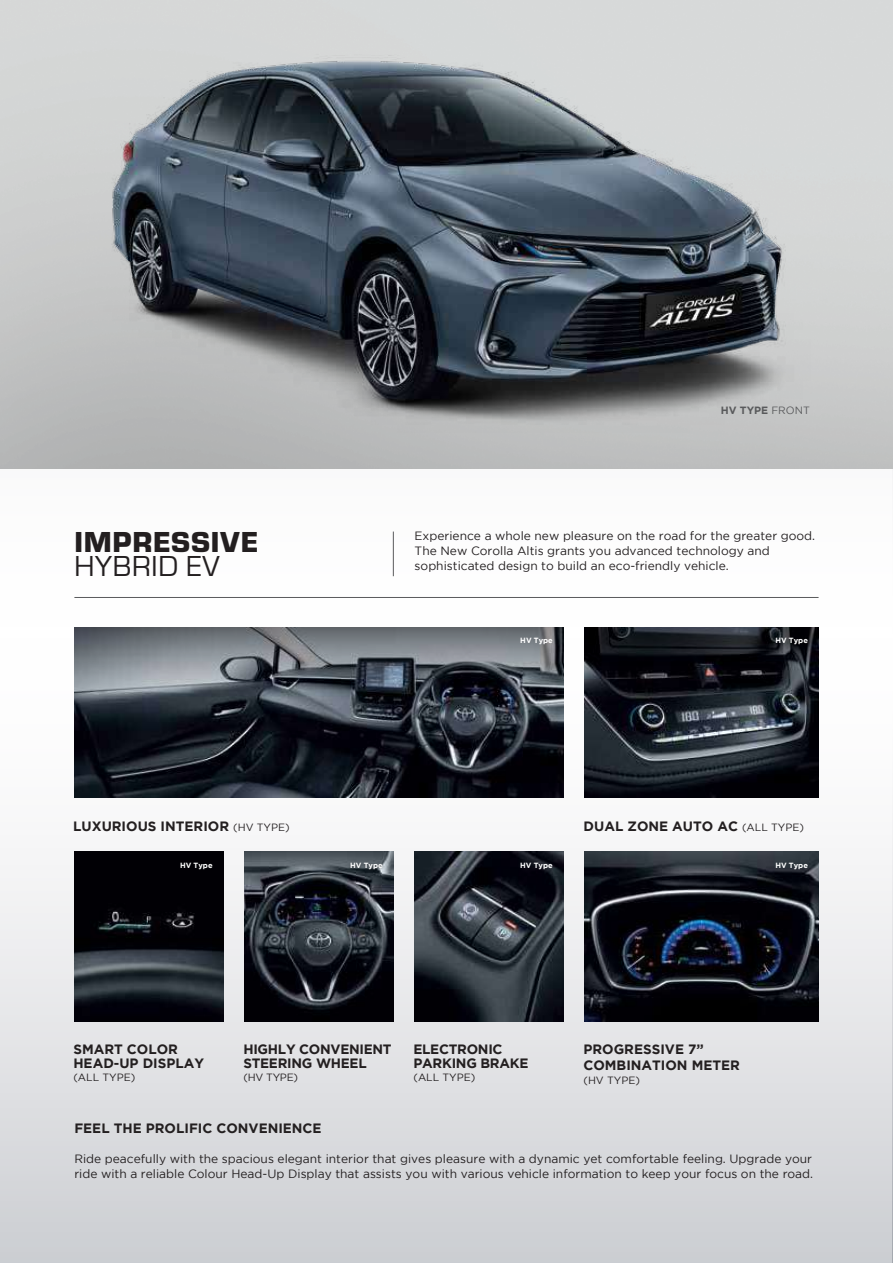
<style>
.page{position:relative;width:893px;height:1263px;background:#fff}
.page>*{position:absolute;margin:0;border:0;box-sizing:border-box;transform-origin:0 0}
.t1{font:900 30px "Eurostile EF";letter-spacing:.025em;color:#231f20}
.t2{font:30px "Eurostile EF";letter-spacing:.025em;color:#231f20}
.t3{font:700 13.5px/16.2px "Gotham";color:#231f20}
.t4{font:700 13.5px/13.5px "Gotham";letter-spacing:-.02em;color:#231f20}
.t5{font:12px/15px "Gotham";color:#231f20}
.t6{font:10.5px "Gotham";color:#231f20}
.t7{font:700 10.5px "Gotham";color:#595a5c}
.t8{font:700 7.5px "Gotham";color:#fff}
.s1{font-weight:400;font-size:10.5px}
.s2{font-weight:400}
</style>
<div class="page">
<div style="left:0;top:632px;width:893px;height:631px;background:linear-gradient(to bottom,#fff,#cfd1d5)"></div>
<svg style="left:892px;top:671px;width:1px;height:592px"></svg>
<svg style="left:892px;top:0;width:1px;height:639px"></svg>
<img style="left:585px;top:627px;width:234px;height:170px">
<svg style="left:585px;top:627px;width:233px;height:39px;background:#15181d"></svg>
<hr style="left:74px;top:597px;width:745px;height:1px;background:#595a5c">
<img style="left:74px;top:627px;width:489px;height:170px">
<svg style="left:75px;top:627px;width:488px;height:70px;background:#666c74"></svg>
<img style="left:585px;top:852px;width:234px;height:170px">
<img style="left:74px;top:852px;width:149px;height:170px">
<img style="left:415px;top:852px;width:148px;height:170px">
<img style="left:244px;top:852px;width:149px;height:170px">
<img style="left:346px;top:857px;width:42px;height:17px">
<hr style="left:393px;top:531px;width:1px;height:45px;background:#595a5c">
<img style="left:52px;top:2px;width:804px;height:467px">
<h1 class="t1" style="left:74px;top:526px;width:185px">IMPRESSIVE</h1>
<h1 class="t2" style="left:74px;top:550px;width:147px">HYBRID EV</h1>
<p class="t3" style="left:73px;top:818px;width:218px">LUXURIOUS INTERIOR <span class="s1">(HV TYPE)</span></p>
<p class="t7" style="left:721px;top:404px;width:91px">HV TYPE <span class="s2">FRONT</span></p>
<p class="t5" style="left:415px;top:528px;width:402px">Experience a whole new pleasure on the road for the greater good.<br>The New Corolla Altis grants you advanced technology and sophisticated design to build an eco-friendly vehicle.</p>
<p class="t8" style="left:520px;top:636px;width:34px">HV Type</p>
<p class="t8" style="left:775px;top:636px;width:34px">HV Type</p>
<p class="t3" style="left:584px;top:818px;width:222px">DUAL ZONE AUTO AC <span class="s1">(ALL TYPE)</span></p>
<p class="t8" style="left:180px;top:861px;width:34px">HV Type</p>
<p class="t8" style="left:350px;top:861px;width:34px">HV Type</p>
<p class="t8" style="left:520px;top:861px;width:34px">HV Type</p>
<p class="t8" style="left:775px;top:861px;width:34px">HV Type</p>
<p class="t3" style="left:73px;top:1042px;width:132px;line-height:13.5px">SMART COLOR<br>HEAD-UP DISPLAY</p>
<p class="t6" style="left:73px;top:1071px;width:63px">(ALL TYPE)</p>
<p class="t4" style="left:243px;top:1042px;width:150px">HIGHLY CONVENIENT<br>STEERING WHEEL</p>
<p class="t6" style="left:243px;top:1071px;width:56px">(HV TYPE)</p>
<p class="t3" style="left:74px;top:1120px;width:249px">FEEL THE PROLIFIC CONVENIENCE</p>
<p class="t4" style="left:413px;top:1042px;width:116px">ELECTRONIC<br>PARKING BRAKE</p>
<p class="t6" style="left:413px;top:1071px;width:63px">(ALL TYPE)</p>
<p class="t3" style="left:583px;top:1041px;width:158px">PROGRESSIVE 7”<br>COMBINATION METER</p>
<p class="t6" style="left:583px;top:1074px;width:58px">(HV TYPE)</p>
<p class="t5" style="left:74px;top:1151px;width:740px">Ride peacefully with the spacious elegant interior that gives pleasure with a dynamic yet comfortable feeling. Upgrade your ride with a reliable Colour Head-Up Display that assists you with various vehicle information to keep your focus on the road.</p>
</div>
